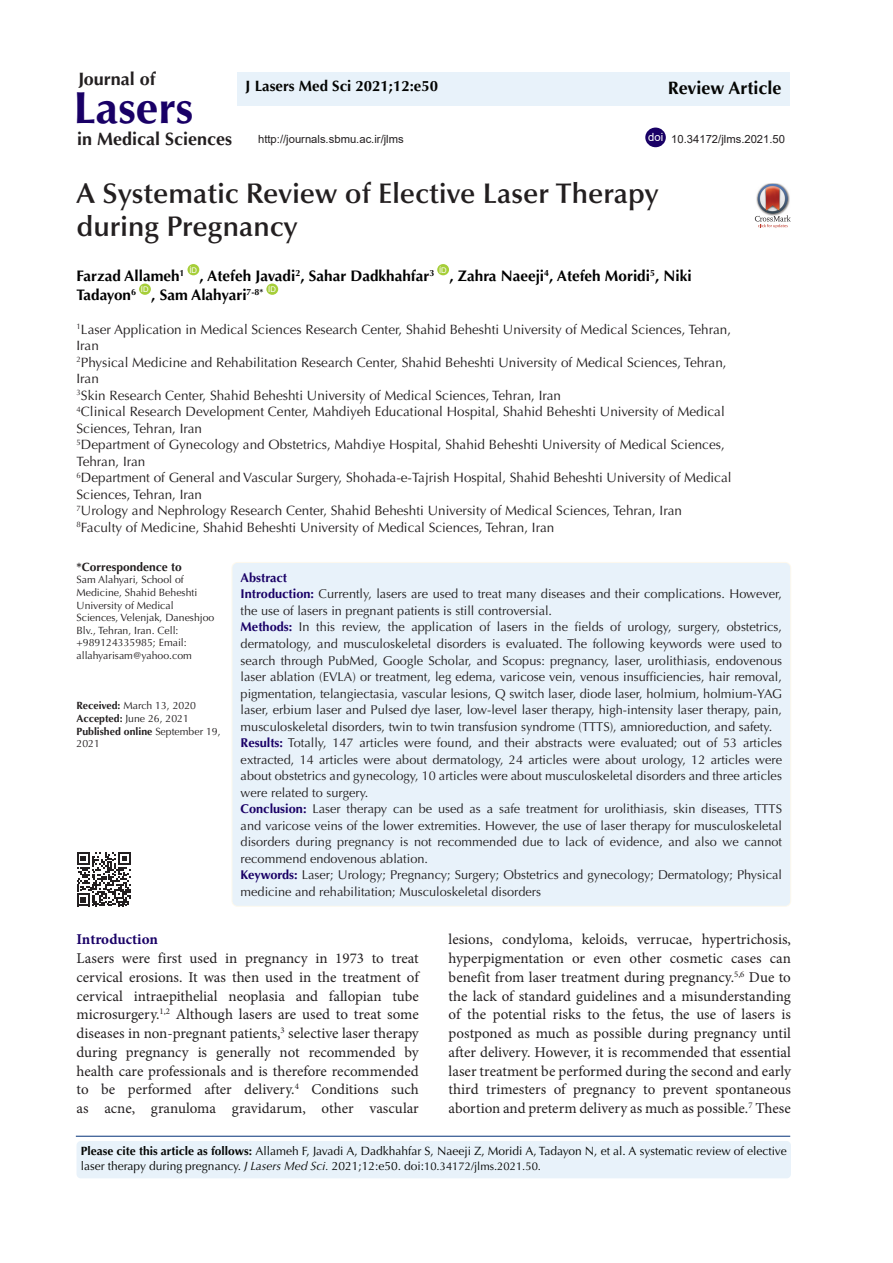
<style>
.page{position:relative;width:893px;height:1263px;background:#fff}
.page>*{position:absolute;margin:0;border:0;box-sizing:border-box;transform-origin:0 0}
.t1{font:700 45px "Optima LT Std";color:#190066}
.t2{font:600 28.5px/33px "Optima LT Std";color:#231f20}
.t3{font:700 18px "Optima LT Std";color:#231f20}
.t4{font:700 18px "Optima LT Std";color:#040503}
.t5{font:700 15.3px "Optima LT Std";color:#000}
.t6{font:15px/18.8px "Minion Pro";color:#231f20;text-align:justify}
.t7{font:700 15px "Optima LT Std";color:#040503}
.t8{font:700 15px "Minion Pro";letter-spacing:-.005em;color:#190066}
.t9{font:13.5px/16.5px "Optima LT Std";color:#231f20}
.t10{font:12.75px/16.5px "Optima LT Std";color:#231f20;text-align:justify}
.Default{font:700 12.75px "Optima LT Std";color:#190066}
.t11{font:12px/15px "Optima LT Std";color:#040503}
.t12{font:700 12px "Optima LT Std";color:#231f20}
.t13{font:11.25px "Arial";color:#231f20}
.t14{font:11.25px "Arial";color:#fff}
.t15{font:10.5px/12.6px "Optima LT Std";color:#231f20}
.t16{font:7.8px "Arial";color:#fff}
.s1{font-weight:700;color:#190066}
.s2{font-weight:700}
.s3{font-style:italic}
.s4{font-size:11.25px}
</style>
<div class="page">
<hr style="left:76px;top:1136px;width:714px;height:1px;background:#053278">
<div style="left:77px;top:1141px;width:714px;height:37px;background:#e8f2fa;border-radius:4px"></div>
<img style="left:767px;top:183px;width:12px;height:1px">
<svg style="left:755px;top:184px;width:36px;height:44px"></svg>
<div style="left:624px;top:72px;width:166px;height:34px;background:#e8f2fa"></div>
<div style="left:645px;top:128px;width:21px;height:19px;background:#190066;border-radius:50%"></div>
<div style="left:187px;top:264px;width:12px;height:11px;background:#a6ce39;border-radius:50%"></div>
<div style="left:437px;top:264px;width:12px;height:11px;background:#a6ce39;border-radius:50%"></div>
<div style="left:139px;top:284px;width:12px;height:11px;background:#a6ce39;border-radius:50%"></div>
<div style="left:266px;top:284px;width:12px;height:11px;background:#a6ce39;border-radius:50%"></div>
<div style="left:232px;top:562px;width:559px;height:344px;background:#e8f2fa;border-radius:6px"></div>
<svg style="left:77px;top:852px;width:54px;height:54px"></svg>
<div style="left:237px;top:72px;width:387px;height:34px;background:#e8f2fa"></div>
<p class="t3" style="left:78px;top:68px;width:79px">Journal of</p>
<p class="t1" style="left:73px;top:81px;width:122px">Lasers</p>
<p class="t3" style="left:77px;top:129px;width:157px">in Medical Sciences</p>
<p class="t4" style="left:668px;top:77px;width:115px">Review Article</p>
<p class="t7" style="left:246px;top:78px;width:194px">J Lasers Med Sci 2021;12:e50</p>
<p class="t14" style="left:648px;top:129px;width:17px">doi</p>
<p class="t13" style="left:671px;top:131px;width:115px">10.34172/jlms.2021.50</p>
<p class="t2" style="left:77px;top:177px;width:584px">A Systematic Review of Elective Laser Therapy during Pregnancy</p>
<p class="t5" style="left:77px;top:267px;width:110px">Farzad Allameh<sup>1</sup></p>
<p class="t16" style="left:189px;top:265px;width:9px">ID</p>
<p class="t5" style="left:200px;top:267px;width:236px">, Atefeh Javadi<sup>2</sup>, Sahar Dadkhahfar<sup>3</sup></p>
<p class="t16" style="left:439px;top:265px;width:9px">ID</p>
<p class="t5" style="left:449px;top:267px;width:244px">, Zahra Naeeji<sup>4</sup>, Atefeh Moridi<sup>5</sup>, Niki</p>
<p class="t5" style="left:77px;top:286px;width:61px">Tadayon<sup>6</sup></p>
<p class="t16" style="left:141px;top:284px;width:9px">ID</p>
<p class="t5" style="left:151px;top:286px;width:114px">, Sam Alahyari<sup>7-8*</sup></p>
<p class="t16" style="left:268px;top:284px;width:9px">ID</p>
<p class="t9" style="left:77px;top:321px;width:656px"><sup>1</sup>Laser Application in Medical Sciences Research Center, Shahid Beheshti University of Medical Sciences, Tehran,<br>Iran</p>
<p class="t9" style="left:77px;top:354px;width:652px"><sup>2</sup>Physical Medicine and Rehabilitation Research Center, Shahid Beheshti University of Medical Sciences, Tehran,<br>Iran</p>
<p class="t9" style="left:77px;top:387px;width:486px"><sup>3</sup>Skin Research Center, Shahid Beheshti University of Medical Sciences, Tehran, Iran</p>
<p class="t9" style="left:77px;top:404px;width:650px"><sup>4</sup>Clinical Research Development Center, Mahdiyeh Educational Hospital, Shahid Beheshti University of Medical<br>Sciences, Tehran, Iran</p>
<p class="t9" style="left:77px;top:437px;width:650px"><sup>5</sup>Department of Gynecology and Obstetrics, Mahdiye Hospital, Shahid Beheshti University of Medical Sciences,<br>Tehran, Iran</p>
<p class="t9" style="left:77px;top:470px;width:656px"><sup>6</sup>Department of General and Vascular Surgery, Shohada-e-Tajrish Hospital, Shahid Beheshti University of Medical<br>Sciences, Tehran, Iran</p>
<p class="t9" style="left:77px;top:503px;width:607px"><sup>7</sup>Urology and Nephrology Research Center, Shahid Beheshti University of Medical Sciences, Tehran, Iran</p>
<p class="t9" style="left:77px;top:519px;width:479px"><sup>8</sup>Faculty of Medicine, Shahid Beheshti University of Medical Sciences, Tehran, Iran</p>
<p class="Default" style="left:241px;top:570px;width:48px">Abstract</p>
<p class="t10" style="left:241px;top:586px;width:543px"><span class="s1">Introduction:</span> Currently, lasers are used to treat many diseases and their complications. However, the use of lasers in pregnant patients is still controversial.</p>
<p class="t10" style="left:241px;top:619px;width:543px"><span class="s1">Methods:</span> In this review, the application of lasers in the fields of urology, surgery, obstetrics, dermatology, and musculoskeletal disorders is evaluated. The following keywords were used to search through PubMed, Google Scholar, and Scopus: pregnancy, laser, urolithiasis, endovenous laser ablation (EVLA) or treatment, leg edema, varicose vein, venous insufficiencies, hair removal, pigmentation, telangiectasia, vascular lesions, Q switch laser, diode laser, holmium, holmium-YAG laser, erbium laser and Pulsed dye laser, low-level laser therapy, high-intensity laser therapy, pain, musculoskeletal disorders, twin to twin transfusion syndrome (TTTS), amnioreduction, and safety.</p>
<p class="t10" style="left:241px;top:735px;width:543px"><span class="s1">Results:</span> Totally, 147 articles were found, and their abstracts were evaluated; out of 53 articles extracted, 14 articles were about dermatology, 24 articles were about urology, 12 articles were about obstetrics and gynecology, 10 articles were about musculoskeletal disorders and three articles were related to surgery.</p>
<p class="t10" style="left:241px;top:801px;width:543px"><span class="s1">Conclusion:</span> Laser therapy can be used as a safe treatment for urolithiasis, skin diseases, TTTS and varicose veins of the lower extremities. However, the use of laser therapy for musculoskeletal disorders during pregnancy is not recommended due to lack of evidence, and also we cannot recommend endovenous ablation.</p>
<p class="t10" style="left:241px;top:867px;width:543px"><span class="s1">Keywords:</span> Laser; Urology; Pregnancy; Surgery; Obstetrics and gynecology; Dermatology; Physical medicine and rehabilitation; Musculoskeletal disorders</p>
<p class="t13" style="left:258px;top:131px;width:147px">http://journals.sbmu.ac.ir/jlms</p>
<p class="t12" style="left:77px;top:560px;width:107px">*Correspondence to</p>
<p class="t15" style="left:77px;top:574px;width:139px">Sam Alahyari, School of<br>Medicine, Shahid Beheshti<br>University of Medical<br>Sciences, Velenjak, Daneshjoo<br>Blv., Tehran, Iran. Cell: +989124335985; Email:</p>
<p class="t15" style="left:77px;top:649px;width:117px">allahyarisam@yahoo.com</p>
<p class="t15" style="left:77px;top:700px;width:121px"><span class="s2">Received:</span> March 13, 2020</p>
<p class="t15" style="left:77px;top:712px;width:114px"><span class="s2">Accepted:</span> June 26, 2021</p>
<p class="t15" style="left:77px;top:725px;width:146px"><span class="s2">Published online</span> September 19,<br>2021</p>
<p class="t8" style="left:77px;top:929px;width:83px">Introduction</p>
<p class="t6" style="left:77px;top:949px;width:344px">Lasers were first used in pregnancy in 1973 to treat cervical erosions. It was then used in the treatment of cervical intraepithelial neoplasia and fallopian tube microsurgery.<sup>1,2</sup> Although lasers are used to treat some diseases in non-pregnant patients,<sup>3</sup> selective laser therapy during pregnancy is generally not recommended by health care professionals and is therefore recommended to be performed after delivery.<sup>4</sup> Conditions such as acne, granuloma gravidarum, other vascular</p>
<p class="t6" style="left:449px;top:930px;width:344px">lesions, condyloma, keloids, verrucae, hypertrichosis, hyperpigmentation or even other cosmetic cases can benefit from laser treatment during pregnancy.<sup>5,6</sup> Due to the lack of standard guidelines and a misunderstanding of the potential risks to the fetus, the use of lasers is postponed as much as possible during pregnancy until after delivery. However, it is recommended that essential laser treatment be performed during the second and early third trimesters of pregnancy to prevent spontaneous abortion and preterm delivery as much as possible.<sup>7</sup> These</p>
<p class="t11" style="left:81px;top:1144px;width:707px"><span class="s2">Please cite this article as follows:</span> Allameh F, Javadi A, Dadkhahfar S, Naeeji Z, Moridi A, Tadayon N, et al. A systematic review of elective laser therapy during pregnancy. <span class="s3">J Lasers Med Sci.</span> 2021;12:e50. doi:<span class="s4">10.34172/jlms.2021.50.</span></p>
</div>
